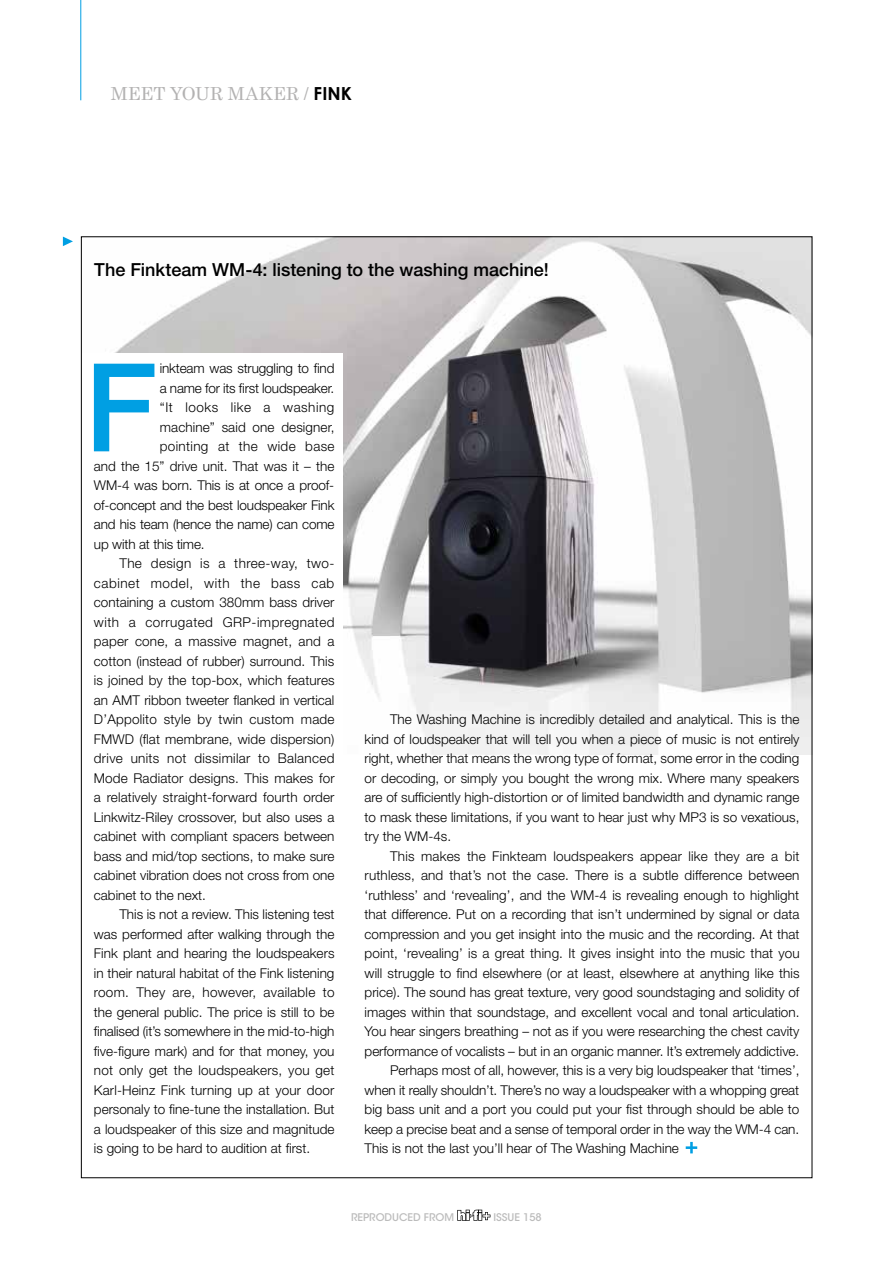
<style>
.page{position:relative;width:893px;height:1263px;background:#fff}
.page>*{position:absolute;margin:0;border:0;box-sizing:border-box;transform-origin:0 0}
.t1{font:500 122.7px "Helvetica Neue LT Std";color:#009fe3}
.t2{font:500 18px "Helvetica Neue LT Std";color:#000}
.t3{font:18px "Century Schoolbook";color:#b3b2b2}
.t4{font:300 13.5px/19.5px "Helvetica Neue LT Std";color:#000;text-align:justify}
.t5{font:300 13.5px "Helvetica Neue LT Std";letter-spacing:.025em;color:#000}
.t6{font:300 13.5px "Helvetica Neue LT Std";letter-spacing:.04em;color:#000}
.t7{font:300 13.5px "Helvetica Neue LT Std";letter-spacing:.02em;color:#000}
.t8{font:300 13.5px "Helvetica Neue LT Std";letter-spacing:.035em;color:#000}
.t9{font:300 13.5px "Helvetica Neue LT Std";letter-spacing:.03em;color:#000}
.t10{font:500 10.5px "ITC Avant Garde Std";color:#bcbcbc}
.s1{font-family:"Century Gothic";font-weight:700;color:#000}
</style>
<div class="page">
<img style="left:114px;top:239px;width:696px;height:515px">
<svg style="left:686px;top:1142px;width:11px;height:11px"></svg>
<div style="left:81px;top:353px;width:262px;height:807px;background:#fff"></div>
<svg style="left:457px;top:1210px;width:33px;height:11px"></svg>
<hr style="left:80px;top:0;width:1px;height:100px;background:#009fe3">
<svg style="left:63px;top:237px;width:10px;height:9px"></svg>
<h2 class="t3" style="left:111px;top:83px;width:242px">MEET YOUR MAKER / <span class="s1">FINK</span></h2>
<h2 class="t2" style="left:94px;top:259px;width:456px">The Finkteam WM-4: listening to the washing machine!</h2>
<h1 class="t1" style="left:85px;top:334px;width:74px">F</h1>
<p class="t4" style="left:160px;top:358px;width:176px">inkteam was struggling to find</p>
<p class="t4" style="left:160px;top:378px;width:176px">a name for its first loudspeaker.</p>
<p class="t6" style="left:160px;top:399px;width:176px">“It looks like a washing</p>
<p class="t4" style="left:160px;top:417px;width:176px">machine” said one designer,</p>
<p class="t5" style="left:160px;top:438px;width:176px">pointing at the wide base</p>
<p class="t4" style="left:94px;top:456px;width:242px">and the 15” drive unit. That was it – the</p>
<p class="t4" style="left:94px;top:475px;width:242px">WM-4 was born. This is at once a proof-</p>
<p class="t4" style="left:94px;top:495px;width:242px">of-concept and the best loudspeaker Fink</p>
<p class="t4" style="left:94px;top:514px;width:242px">and his team (hence the name) can come</p>
<p class="t4" style="left:94px;top:534px;width:112px">up with at this time.</p>
<p class="t9" style="left:119px;top:555px;width:216px">The design is a three-way, two-</p>
<p class="t6" style="left:94px;top:575px;width:242px">cabinet model, with the bass cab</p>
<p class="t4" style="left:94px;top:592px;width:242px">containing a custom 380mm bass driver</p>
<p class="t8" style="left:94px;top:614px;width:242px">with a corrugated GRP-impregnated</p>
<p class="t4" style="left:94px;top:631px;width:242px">paper cone, a massive magnet, and a</p>
<p class="t4" style="left:94px;top:651px;width:242px">cotton (instead of rubber) surround. This</p>
<p class="t4" style="left:94px;top:670px;width:242px">is joined by the top-box, which features</p>
<p class="t4" style="left:94px;top:690px;width:242px">an AMT ribbon tweeter flanked in vertical</p>
<p class="t4" style="left:94px;top:709px;width:242px">D’Appolito style by twin custom made</p>
<p class="t4" style="left:94px;top:729px;width:242px">FMWD (flat membrane, wide dispersion)</p>
<p class="t5" style="left:94px;top:750px;width:242px">drive units not dissimilar to Balanced</p>
<p class="t4" style="left:94px;top:768px;width:242px">Mode Radiator designs. This makes for</p>
<p class="t4" style="left:94px;top:787px;width:242px">a relatively straight-forward fourth order</p>
<p class="t4" style="left:94px;top:807px;width:242px">Linkwitz-Riley crossover, but also uses a</p>
<p class="t4" style="left:94px;top:826px;width:242px">cabinet with compliant spacers between</p>
<p class="t4" style="left:94px;top:846px;width:242px">bass and mid/top sections, to make sure</p>
<p class="t4" style="left:94px;top:865px;width:242px">cabinet vibration does not cross from one</p>
<p class="t4" style="left:94px;top:885px;width:114px">cabinet to the next.</p>
<p class="t4" style="left:119px;top:904px;width:217px">This is not a review. This listening test</p>
<p class="t4" style="left:94px;top:924px;width:242px">was performed after walking through the</p>
<p class="t4" style="left:94px;top:943px;width:242px">Fink plant and hearing the loudspeakers</p>
<p class="t4" style="left:94px;top:963px;width:242px">in their natural habitat of the Fink listening</p>
<p class="t7" style="left:94px;top:984px;width:242px">room. They are, however, available to</p>
<p class="t4" style="left:94px;top:1002px;width:242px">the general public. The price is still to be</p>
<p class="t4" style="left:94px;top:1021px;width:242px">finalised (it’s somewhere in the mid-to-high</p>
<p class="t4" style="left:94px;top:1041px;width:242px">five-figure mark) and for that money, you</p>
<p class="t4" style="left:94px;top:1060px;width:242px">not only get the loudspeakers, you get</p>
<p class="t4" style="left:94px;top:1080px;width:242px">Karl-Heinz Fink turning up at your door</p>
<p class="t4" style="left:94px;top:1099px;width:242px">personaly to fine-tune the installation. But</p>
<p class="t4" style="left:94px;top:1119px;width:242px">a loudspeaker of this size and magnitude</p>
<p class="t4" style="left:94px;top:1138px;width:218px">is going to be hard to audition at first.</p>
<p class="t4" style="left:365px;top:709px;width:436px;text-indent:26px">The Washing Machine is incredibly detailed and analytical. This is the kind of loudspeaker that will tell you when a piece of music is not entirely right, whether that means the wrong type of format, some error in the coding or decoding, or simply you bought the wrong mix. Where many speakers are of sufficiently high-distortion or of limited bandwidth and dynamic range to mask these limitations, if you want to hear just why MP3 is so vexatious, try the WM-4s.</p>
<p class="t4" style="left:390px;top:846px;width:411px">This makes the Finkteam loudspeakers appear like they are a bit</p>
<p class="t4" style="left:365px;top:865px;width:436px">ruthless, and that’s not the case. There is a subtle difference between</p>
<p class="t4" style="left:365px;top:885px;width:436px">‘ruthless’ and ‘revealing’, and the WM-4 is revealing enough to highlight</p>
<p class="t4" style="left:365px;top:904px;width:436px">that difference. Put on a recording that isn’t undermined by signal or data</p>
<p class="t4" style="left:365px;top:924px;width:436px">compression and you get insight into the music and the recording. At that</p>
<p class="t4" style="left:365px;top:943px;width:437px">point, ‘revealing’ is a great thing. It gives insight into the music that you</p>
<p class="t4" style="left:365px;top:963px;width:436px">will struggle to find elsewhere (or at least, elsewhere at anything like this</p>
<p class="t4" style="left:365px;top:982px;width:436px">price). The sound has great texture, very good soundstaging and solidity of</p>
<p class="t4" style="left:365px;top:1002px;width:436px">images within that soundstage, and excellent vocal and tonal articulation.</p>
<p class="t4" style="left:365px;top:1021px;width:436px">You hear singers breathing – not as if you were researching the chest cavity</p>
<p class="t4" style="left:365px;top:1041px;width:436px">performance of vocalists – but in an organic manner. It’s extremely addictive.</p>
<p class="t4" style="left:390px;top:1060px;width:411px">Perhaps most of all, however, this is a very big loudspeaker that ‘times’,</p>
<p class="t4" style="left:365px;top:1080px;width:436px">when it really shouldn’t. There’s no way a loudspeaker with a whopping great</p>
<p class="t4" style="left:365px;top:1099px;width:436px">big bass unit and a port you could put your fist through should be able to</p>
<p class="t4" style="left:365px;top:1119px;width:436px">keep a precise beat and a sense of temporal order in the way the WM-4 can.</p>
<p class="t4" style="left:365px;top:1138px;width:316px">This is not the last you’ll hear of The Washing Machine</p>
<p class="t10" style="left:351px;top:1210px;width:104px">REPRODUCED FROM</p>
<p class="t10" style="left:493px;top:1210px;width:50px">ISSUE 158</p>
</div>
